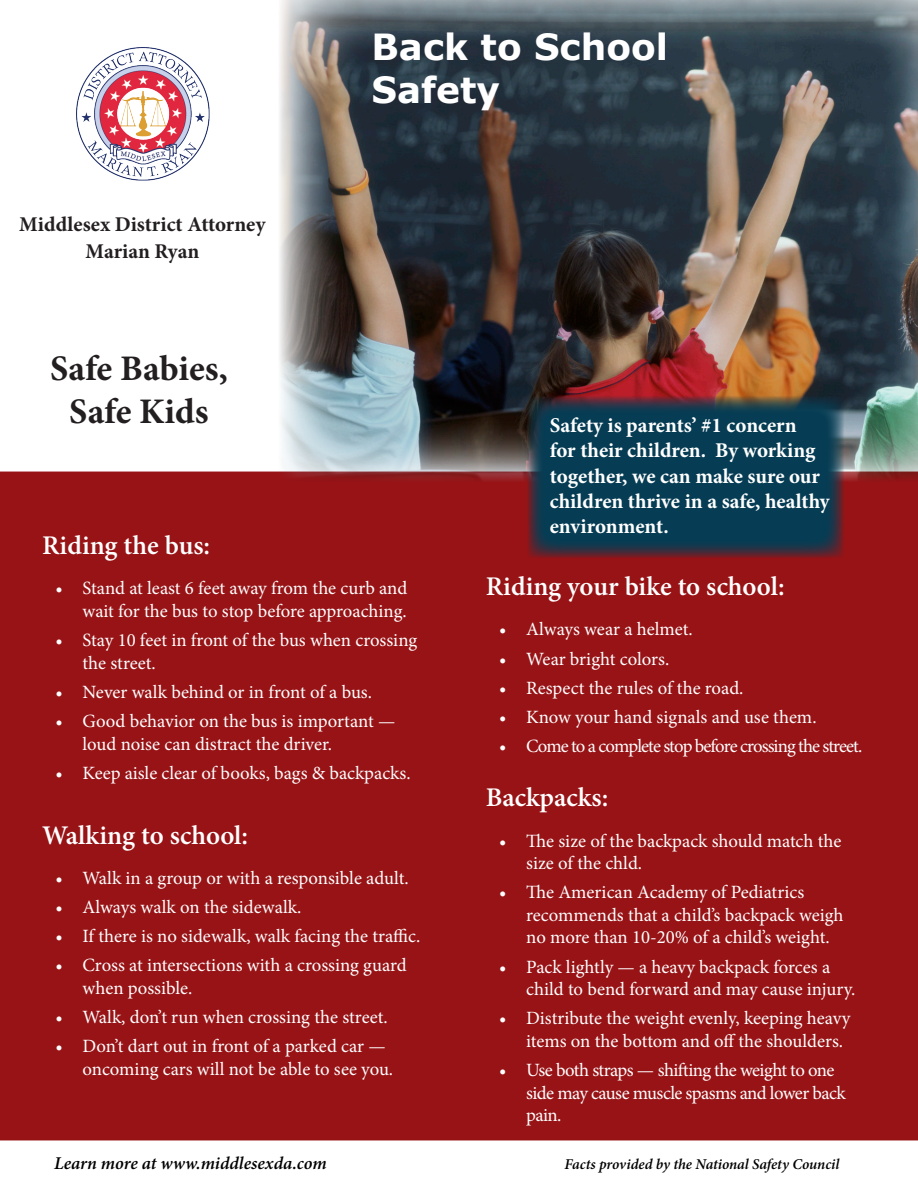
<style>
.page{position:relative;width:918px;height:1188px;background:#fff}
.page>*{position:absolute;margin:0;border:0;box-sizing:border-box;transform-origin:0 0}
.t1{font:700 36px "Minion Pro";color:#231f20}
.t2{font:700 36px "Verdana";color:#fff}
.t3{font:600 27px "Minion Pro";color:#fff}
.t4{font:700 21px/25.2px "Minion Pro";color:#fff}
.t5{font:700 21px "Minion Pro";color:#231f20}
.t6{font:18.75px/22.5px "Minion Pro";letter-spacing:-.005em;color:#fff}
.t7{font:18.75px/22.5px "Minion Pro";letter-spacing:-.03em;color:#fff}
.t8{font:18.75px "Minion Pro";letter-spacing:-.05em;color:#fff}
.t9{font:italic 600 18px "Minion Pro";color:#000}
.t10{font:italic 600 15px "Minion Pro";letter-spacing:-.005em;color:#000}
</style>
<div class="page">
<img style="left:76px;top:47px;width:134px;height:134px">
<div style="left:0;top:472px;width:918px;height:668px;background:#981316"></div>
<img style="left:279px;top:0;width:639px;height:482px">
<svg style="left:523px;top:392px;width:326px;height:171px;fill:#063d54"></svg>
<p class="t5" style="left:19px;top:209px;width:248px">Middlesex District Attorney</p>
<p class="t5" style="left:86px;top:236px;width:115px">Marian Ryan</p>
<p class="t2" style="left:372px;top:21px;width:298px">Back to School</p>
<p class="t2" style="left:372px;top:65px;width:130px">Safety</p>
<p class="t1" style="left:50px;top:343px;width:179px">Safe Babies,</p>
<p class="t1" style="left:69px;top:386px;width:141px">Safe Kids</p>
<p class="t3" style="left:42px;top:527px;width:170px">Riding the bus:</p>
<p class="t6" style="left:56px;top:577px;width:353px;text-align:right">• Stand at least 6 feet away from the curb and wait for the bus to stop before approaching.</p>
<p class="t6" style="left:82px;top:629px;width:336px;text-indent:-27px">• Stay 10 feet in front of the bus when crossing the street.</p>
<p class="t6" style="left:56px;top:681px;width:318px">• Never walk behind or in front of a bus.</p>
<p class="t6" style="left:82px;top:710px;width:314px;text-indent:-27px">• Good behavior on the bus is important — loud noise can distract the driver.</p>
<p class="t6" style="left:56px;top:762px;width:357px">• Keep aisle clear of books, bags &amp; backpacks.</p>
<p class="t3" style="left:42px;top:816px;width:208px">Walking to school:</p>
<p class="t6" style="left:56px;top:866px;width:355px">• Walk in a group or with a responsible adult.</p>
<p class="t6" style="left:56px;top:896px;width:248px">• Always walk on the sidewalk.</p>
<p class="t6" style="left:56px;top:925px;width:366px">• If there is no sidewalk, walk facing the traffic.</p>
<p class="t6" style="left:82px;top:954px;width:326px;text-indent:-27px">• Cross at intersections with a crossing guard when possible.</p>
<p class="t6" style="left:56px;top:1006px;width:334px">• Walk, don’t run when crossing the street.</p>
<p class="t6" style="left:82px;top:1035px;width:312px;text-indent:-27px">• Don’t dart out in front of a parked car — oncoming cars will not be able to see you.</p>
<p class="t4" style="left:550px;top:413px;width:281px">Safety is parents’ #1 concern<br>for their children. By working together, we can make sure our children thrive in a safe, healthy environment.</p>
<p class="t3" style="left:486px;top:568px;width:301px">Riding your bike to school:</p>
<p class="t6" style="left:499px;top:618px;width:195px">• Always wear a helmet.</p>
<p class="t6" style="left:499px;top:648px;width:172px">• Wear bright colors.</p>
<p class="t6" style="left:499px;top:677px;width:246px">• Respect the rules of the road.</p>
<p class="t6" style="left:499px;top:706px;width:319px">• Know your hand signals and use them.</p>
<p class="t8" style="left:499px;top:734px;width:365px">• Come to a complete stop before crossing the street.</p>
<p class="t3" style="left:486px;top:779px;width:124px">Backpacks:</p>
<p class="t6" style="left:526px;top:829px;width:317px;text-indent:-27px">• The size of the backpack should match the size of the chld.</p>
<p class="t6" style="left:526px;top:881px;width:319px;text-indent:-27px">• The American Academy of Pediatrics recommends that a child’s backpack weigh no more than 10-20% of a child’s weight.</p>
<p class="t6" style="left:526px;top:955px;width:331px;text-indent:-27px">• Pack lightly — a heavy backpack forces a child to bend forward and may cause injury.</p>
<p class="t6" style="left:526px;top:1007px;width:326px;text-indent:-27px">• Distribute the weight evenly, keeping heavy items on the bottom and off the shoulders.</p>
<p class="t7" style="left:526px;top:1059px;width:321px;text-indent:-27px">• Use both straps — shifting the weight to one side may cause muscle spasms and lower back pain.</p>
<p class="t9" style="left:54px;top:1151px;width:274px">Learn more at www.middlesexda.com</p>
<p class="t10" style="left:565px;top:1154px;width:276px">Facts provided by the National Safety Council</p>
</div>
